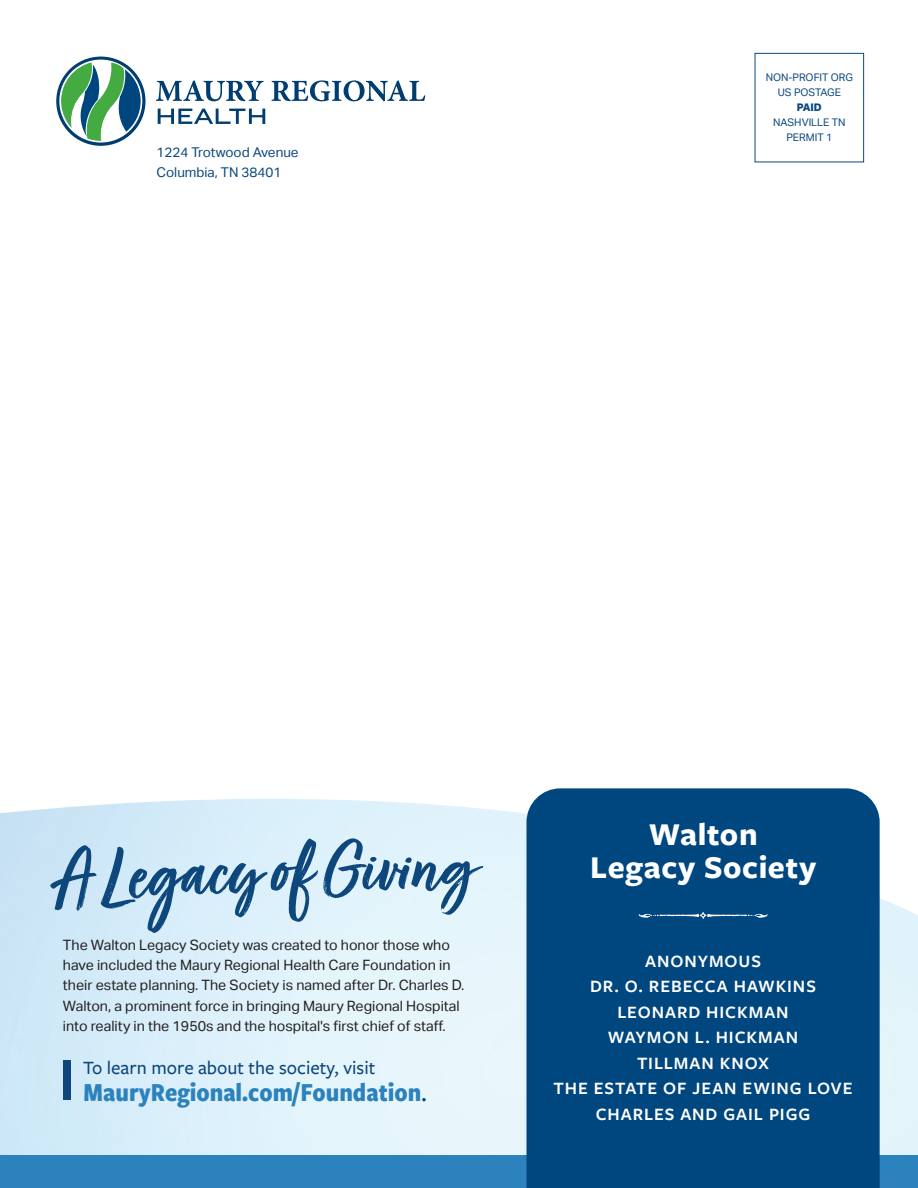
<style>
.page{position:relative;width:918px;height:1188px;background:#fff}
.page>*{position:absolute;margin:0;border:0;box-sizing:border-box;transform-origin:0 0}
.t1{font:700 33px "Freight Sans Pro";letter-spacing:.02em;color:#fff}
.t2{font:700 27px "Freight Sans Cnd Pro";color:#2c82bc}
.t3{font:500 19.5px "Freight Sans Pro";color:#0d477c}
.t4{font:600 18px "Freight Sans Pro";letter-spacing:.05em;color:#fff}
.t5{font:14.25px/20.2px "Aktiv Grotesk";color:#231f20}
.t6{font:13.5px "Aktiv Grotesk";color:#0c487d}
.t7{font:10.5px "Aktiv Grotesk";color:#0c487d}
.t8{font:800 10.5px "Aktiv Grotesk";color:#0c487d}
.s1{font-weight:500;color:#0d477c}
</style>
<div class="page">
<img style="left:0;top:922px;width:918px;height:233px">
<svg style="left:0;top:799px;width:918px;height:123px;fill:#dcf2fb"></svg>
<svg style="left:156px;top:80px;width:108px;height:21px"></svg>
<svg style="left:272px;top:80px;width:153px;height:21px"></svg>
<svg style="left:158px;top:109px;width:107px;height:15px"></svg>
<svg style="left:56px;top:57px;width:90px;height:89px"></svg>
<div style="left:755px;top:53px;width:109px;height:109px;border:1px solid #0c487d"></div>
<div style="left:63px;top:1061px;width:7px;height:39px;background:#0d477c"></div>
<svg style="left:50px;top:838px;width:433px;height:95px;background:#b1cde0"></svg>
<div style="left:0;top:1155px;width:918px;height:33px;background:#2c82bc"></div>
<div style="left:526px;top:788px;width:354px;height:400px;background:#00467f"></div>
<svg style="left:639px;top:912px;width:129px;height:7px"></svg>
<p class="t6" style="left:157px;top:145px;width:144px">1224 Trotwood Avenue</p>
<p class="t6" style="left:157px;top:164px;width:126px">Columbia, TN 38401</p>
<p class="t7" style="left:766px;top:71px;width:89px">NON-PROFIT ORG</p>
<p class="t7" style="left:778px;top:86px;width:65px">US POSTAGE</p>
<p class="t8" style="left:797px;top:101px;width:27px">PAID</p>
<p class="t7" style="left:773px;top:116px;width:74px">NASHVILLE TN</p>
<p class="t7" style="left:786px;top:131px;width:47px">PERMIT 1</p>
<p class="t5" style="left:63px;top:935px;width:403px">The Walton Legacy Society was created to honor those who have included the Maury Regional Health Care Foundation in their estate planning. The Society is named after Dr. Charles D.<br>Walton, a prominent force in bringing Maury Regional Hospital into reality in the 1950s and the hospital's first chief of staff.</p>
<p class="t3" style="left:83px;top:1055px;width:294px">To learn more about the society, visit</p>
<p class="t2" style="left:83px;top:1074px;width:346px">MauryRegional.com/Foundation<span class="s1">.</span></p>
<p class="t1" style="left:649px;top:812px;width:110px">Walton</p>
<p class="t1" style="left:590px;top:845px;width:228px">Legacy Society</p>
<p class="t4" style="left:645px;top:949px;width:117px">ANONYMOUS</p>
<p class="t4" style="left:590px;top:974px;width:227px">DR. O. REBECCA HAWKINS</p>
<p class="t4" style="left:617px;top:1000px;width:173px">LEONARD HICKMAN</p>
<p class="t4" style="left:608px;top:1025px;width:192px">WAYMON L. HICKMAN</p>
<p class="t4" style="left:637px;top:1051px;width:134px">TILLMAN KNOX</p>
<p class="t4" style="left:554px;top:1076px;width:300px">THE ESTATE OF JEAN EWING LOVE</p>
<p class="t4" style="left:596px;top:1102px;width:216px">CHARLES AND GAIL PIGG</p>
</div>
